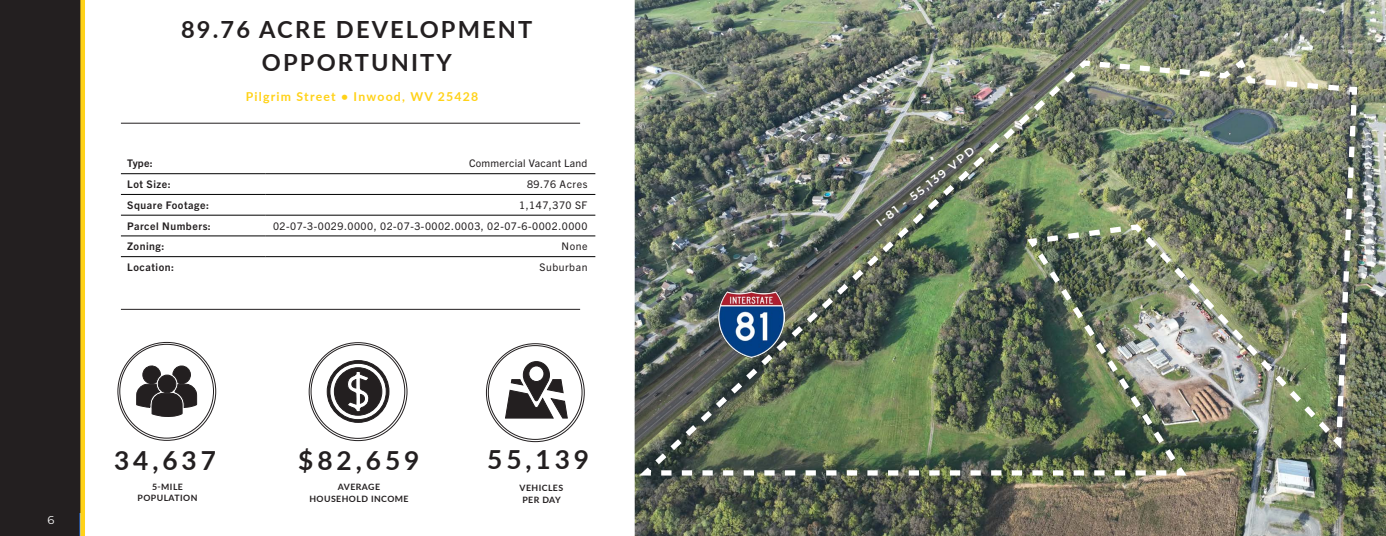
<style>
.page{position:relative;width:1386px;height:536px;background:#fff}
.page>*{position:absolute;margin:0;border:0;box-sizing:border-box;transform-origin:0 0}
.Heading_2{font:700 26.25px "Lato";letter-spacing:.15em;color:#231f20}
.Heading_2_-_Centre{font:700 23.62px/33.2px "Lato";letter-spacing:.09em;color:#231f20;text-align:center}
.Property_Name_Here_-_Cover_Title{font:700 12.25px "Lato";letter-spacing:.1em;color:#ffd218}
.Heading_2-2{font:600 11.38px "Montserrat";color:#fff}
.t1{font:11.38px "Montserrat";color:#fff}
.M_M_Body_Text{font:10.5px "Trade Gothic Next LT Pro";letter-spacing:.05em;color:#231f20}
.M_M_Body_Text-2{font:700 10.5px "Trade Gothic Next LT Pro";letter-spacing:.05em;color:#231f20}
.M_M_Body_Text-3{font:10.5px "Trade Gothic Next LT Pro";letter-spacing:.025em;color:#231f20}
.t2{font:700 8.75px/11.4px "Lato";letter-spacing:.05em;color:#231f20;text-align:center}
</style>
<div class="page">
<svg style="left:136px;top:365px;width:62px;height:52px"></svg>
<svg style="left:326px;top:360px;width:64px;height:63px"></svg>
<svg style="left:505px;top:361px;width:63px;height:58px"></svg>
<hr style="left:121px;top:309px;width:459px;height:1px;background:#231f20">
<hr style="left:121px;top:123px;width:459px;height:1px;background:#231f20">
<img style="left:635px;top:0;width:751px;height:536px">
<hr style="left:121px;top:173px;width:145px;height:1px;background:#000">
<hr style="left:266px;top:173px;width:329px;height:1px;background:#000">
<hr style="left:121px;top:194px;width:145px;height:1px;background:#000">
<hr style="left:266px;top:194px;width:329px;height:1px;background:#000">
<hr style="left:121px;top:215px;width:145px;height:1px;background:#000">
<hr style="left:266px;top:215px;width:329px;height:1px;background:#000">
<hr style="left:121px;top:236px;width:145px;height:1px;background:#000">
<hr style="left:266px;top:236px;width:329px;height:1px;background:#000">
<hr style="left:121px;top:256px;width:145px;height:1px;background:#000">
<hr style="left:266px;top:256px;width:329px;height:1px;background:#000">
<img style="left:635px;top:0;width:518px;height:55px">
<img style="left:634px;top:55px;width:726px;height:423px">
<div style="left:0;top:0;width:85px;height:536px;background:#231f20"></div>
<p class="Heading_2_-_Centre" style="left:181px;top:12px;width:353px">89.76 ACRE DEVELOPMENT<br>OPPORTUNITY</p>
<p class="Property_Name_Here_-_Cover_Title" style="left:246px;top:88px;width:234px">Pilgrim Street • Inwood, WV 25428</p>
<p class="M_M_Body_Text-2" style="left:127px;top:156px;width:27px">Type:</p>
<p class="M_M_Body_Text-3" style="left:469px;top:156px;width:120px">Commercial Vacant Land</p>
<p class="M_M_Body_Text-2" style="left:127px;top:177px;width:45px">Lot Size:</p>
<p class="M_M_Body_Text" style="left:527px;top:177px;width:62px">89.76 Acres</p>
<p class="M_M_Body_Text-2" style="left:127px;top:198px;width:83px">Square Footage:</p>
<p class="M_M_Body_Text" style="left:519px;top:198px;width:70px">1,147,370 SF</p>
<p class="M_M_Body_Text-2" style="left:127px;top:218px;width:85px">Parcel Numbers:</p>
<p class="M_M_Body_Text" style="left:273px;top:218px;width:316px">02-07-3-0029.0000, 02-07-3-0002.0003, 02-07-6-0002.0000</p>
<p class="M_M_Body_Text-2" style="left:127px;top:239px;width:39px">Zoning:</p>
<p class="M_M_Body_Text" style="left:562px;top:239px;width:27px">None</p>
<p class="M_M_Body_Text-2" style="left:127px;top:260px;width:48px">Location:</p>
<p class="M_M_Body_Text" style="left:540px;top:260px;width:49px">Suburban</p>
<p class="t1" style="left:48px;top:511px;width:8px">6</p>
<p class="Heading_2" style="left:114px;top:440px;width:103px">34,637</p>
<p class="t2" style="left:138px;top:480px;width:61px">5-MILE<br>POPULATION</p>
<p class="Heading_2" style="left:298px;top:440px;width:123px">$82,659</p>
<p class="t2" style="left:338px;top:481px;width:44px">AVERAGE</p>
<p class="t2" style="left:309px;top:492px;width:101px">HOUSEHOLD INCOME</p>
<p class="Heading_2" style="left:487px;top:440px;width:103px">55,139</p>
<p class="t2" style="left:520px;top:482px;width:45px">VEHICLES</p>
<p class="t2" style="left:522px;top:493px;width:40px">PER DAY</p>
<p class="Heading_2-2" style="left:873px;top:217px;width:122px;rotate:-38deg">I-81 - 55,139 VPD</p>
</div>
